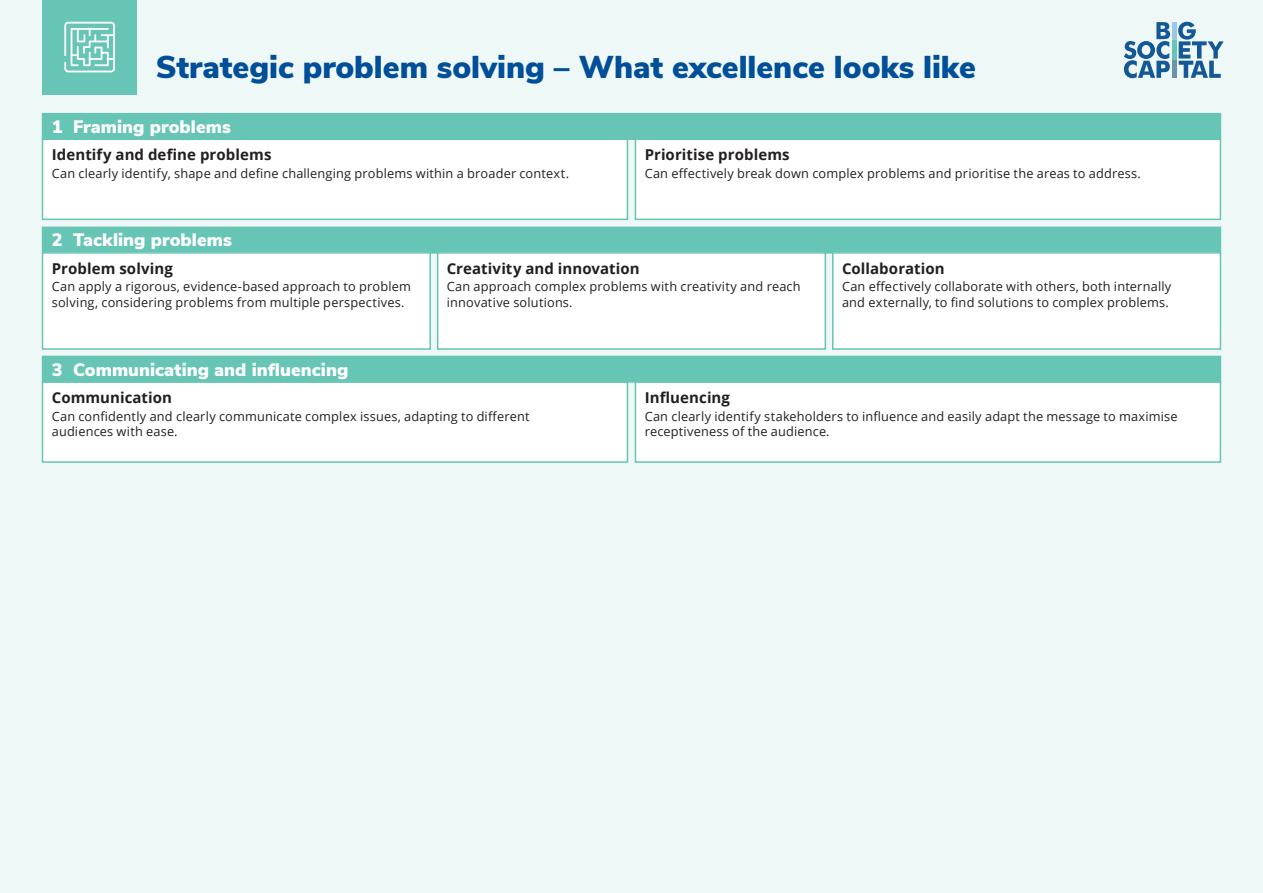
<style>
.page{position:relative;width:1263px;height:893px;background:#eef8f6}
.page>*{position:absolute;margin:0;border:0;box-sizing:border-box;transform-origin:0 0}
.t1{font:900 31.5px "Nunito Sans";color:#014e99}
.Title_bar_text{font:900 18px "Nunito Sans";letter-spacing:.005em;color:#fff}
.Body_sub-head{font:700 15px "Open Sans";letter-spacing:.005em;color:#231f20}
.Body_copy{font:12.75px/15.8px "Open Sans";letter-spacing:.015em;color:#231f20}
</style>
<div class="page">
<div style="left:43px;top:139px;width:584px;height:80px;background:#fff"></div>
<div style="left:42px;top:138px;width:586px;height:82px;border:2px solid #66c5b4"></div>
<div style="left:635px;top:139px;width:585px;height:80px;background:#fff"></div>
<div style="left:635px;top:138px;width:586px;height:82px;border:2px solid #66c5b4"></div>
<div style="left:43px;top:114px;width:1177px;height:25px;background:#66c5b4"></div>
<div style="left:42px;top:113px;width:1179px;height:27px;border:2px solid #66c5b4"></div>
<div style="left:43px;top:382px;width:584px;height:80px;background:#fff"></div>
<div style="left:42px;top:381px;width:586px;height:82px;border:2px solid #66c5b4"></div>
<div style="left:635px;top:382px;width:585px;height:80px;background:#fff"></div>
<div style="left:635px;top:381px;width:586px;height:82px;border:2px solid #66c5b4"></div>
<div style="left:43px;top:356px;width:1177px;height:26px;background:#66c5b4"></div>
<div style="left:42px;top:356px;width:1179px;height:27px;border:2px solid #66c5b4"></div>
<div style="left:43px;top:0;width:94px;height:94px;background:#66c5b4"></div>
<svg style="left:64px;top:22px;width:51px;height:50px"></svg>
<div style="left:43px;top:227px;width:1177px;height:26px;background:#66c5b4"></div>
<div style="left:43px;top:253px;width:387px;height:96px;background:#fff"></div>
<div style="left:42px;top:252px;width:389px;height:98px;border:2px solid #66c5b4"></div>
<div style="left:438px;top:253px;width:387px;height:96px;background:#fff"></div>
<div style="left:437px;top:252px;width:389px;height:98px;border:2px solid #66c5b4"></div>
<div style="left:833px;top:253px;width:387px;height:96px;background:#fff"></div>
<div style="left:832px;top:252px;width:389px;height:98px;border:2px solid #66c5b4"></div>
<svg style="left:1124px;top:22px;width:46px;height:56px"></svg>
<svg style="left:1178px;top:22px;width:46px;height:56px"></svg>
<div style="left:1171px;top:22px;width:5px;height:18px;background:#9bc6ea"></div>
<div style="left:1171px;top:60px;width:5px;height:18px;background:#6e94ab"></div>
<div style="left:1171px;top:40px;width:5px;height:20px;background:#66c5b4"></div>
<p class="t1" style="left:156px;top:44px;width:821px">Strategic problem solving – What excellence looks like</p>
<p class="Title_bar_text" style="left:52px;top:113px;width:181px">1 Framing problems</p>
<p class="Body_sub-head" style="left:52px;top:144px;width:221px">Identify and define problems</p>
<p class="Body_copy" style="left:52px;top:165px;width:519px">Can clearly identify, shape and define challenging problems within a broader context.</p>
<p class="Body_sub-head" style="left:645px;top:144px;width:146px">Prioritise problems</p>
<p class="Body_copy" style="left:645px;top:165px;width:498px">Can effectively break down complex problems and prioritise the areas to address.</p>
<p class="Title_bar_text" style="left:52px;top:227px;width:182px">2 Tackling problems</p>
<p class="Body_sub-head" style="left:52px;top:258px;width:123px">Problem solving</p>
<p class="Body_copy" style="left:52px;top:279px;width:361px">Can apply a rigorous, evidence-based approach to problem solving, considering problems from multiple perspectives.</p>
<p class="Title_bar_text" style="left:52px;top:356px;width:298px">3 Communicating and influencing</p>
<p class="Body_sub-head" style="left:447px;top:258px;width:194px">Creativity and innovation</p>
<p class="Body_copy" style="left:447px;top:279px;width:355px">Can approach complex problems with creativity and reach innovative solutions.</p>
<p class="Body_sub-head" style="left:842px;top:258px;width:104px">Collaboration</p>
<p class="Body_copy" style="left:842px;top:279px;width:331px">Can effectively collaborate with others, both internally and externally, to find solutions to complex problems.</p>
<p class="Body_sub-head" style="left:52px;top:387px;width:122px">Communication</p>
<p class="Body_copy" style="left:52px;top:408px;width:479px">Can confidently and clearly communicate complex issues, adapting to different audiences with ease.</p>
<p class="Body_sub-head" style="left:645px;top:387px;width:87px">Influencing</p>
<p class="Body_copy" style="left:645px;top:408px;width:534px">Can clearly identify stakeholders to influence and easily adapt the message to maximise receptiveness of the audience.</p>
</div>
